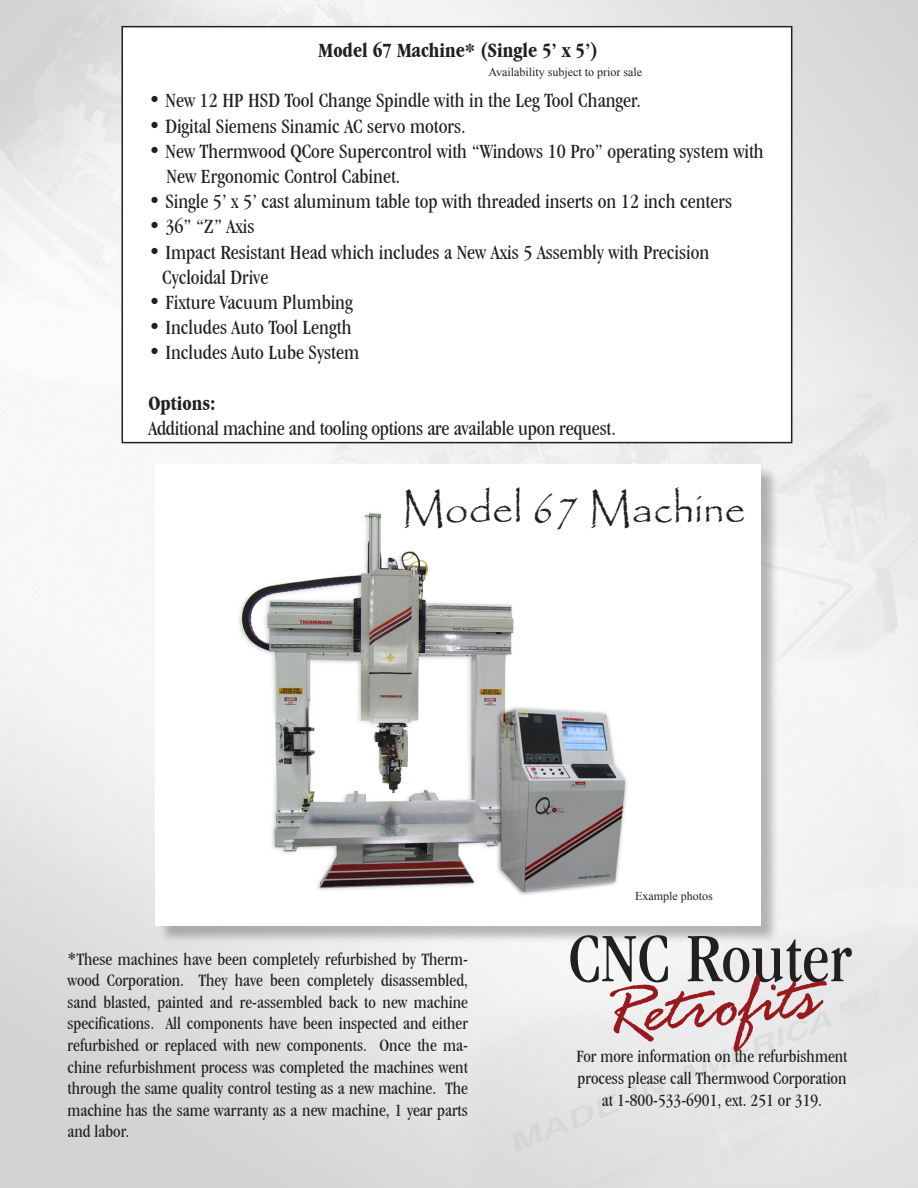
<style>
.page{position:relative;width:918px;height:1188px;background:#fff}
.page>*{position:absolute;margin:0;border:0;box-sizing:border-box;transform-origin:0 0}
.t1{font:76.5px "Rage Italic Let Plain";color:#981a1e}
.t2{font:condensed 72px "Garamond IT Cby BT";color:#231f20}
.t3{font:42px "Papyrus";color:#231f20}
.t4{font:condensed 21px/25.2px "Garamond IT Cby BT";color:#231f20}
.t5{font:700 condensed 21px "Garamond IT Cby BT";color:#231f20}
.t6{font:condensed 18px/21.6px "Garamond IT Cby BT";color:#231f20;text-align:center}
.t7{font:12px "Times New Roman";color:#231f20}
.s1{font-family:"Times New Roman";font-stretch:normal}
</style>
<div class="page">
<div style="left:158px;top:467px;width:622px;height:477px;background:#231f20;opacity:.3"></div>
<div style="left:156px;top:464px;width:605px;height:462px;background:#fff"></div>
<div style="left:122px;top:26px;width:670px;height:417px;border:2px solid #231f20"></div>
<img style="left:239px;top:513px;width:388px;height:382px">
<p class="t5" style="left:319px;top:38px;width:281px">Model 67 Machine* (Single 5’ x 5’)</p>
<p class="t4" style="left:148px;top:88px;width:494px">• New 12 HP HSD Tool Change Spindle with in the Leg Tool Changer.</p>
<p class="t4" style="left:148px;top:113px;width:319px">• Digital Siemens Sinamic AC servo motors.</p>
<p class="t4" style="left:167px;top:138px;width:599px;text-indent:-18px">• New Thermwood QCore Supercontrol with “Windows 10 Pro” operating system with<br>New Ergonomic Control Cabinet.</p>
<p class="t4" style="left:148px;top:189px;width:585px">• Single 5’ x 5’ cast aluminum table top with threaded inserts on 12 inch centers</p>
<p class="t4" style="left:148px;top:214px;width:108px">• 36” “Z” Axis</p>
<p class="t4" style="left:148px;top:239px;width:562px">• Impact Resistant Head which includes a New Axis 5 Assembly with Precision</p>
<p class="t4" style="left:162px;top:264px;width:108px">Cycloidal Drive</p>
<p class="t4" style="left:148px;top:289px;width:206px">• Fixture Vacuum Plumbing</p>
<p class="t4" style="left:148px;top:315px;width:204px">• Includes Auto Tool Length</p>
<p class="t4" style="left:148px;top:340px;width:212px">• Includes Auto Lube System</p>
<p class="t5" style="left:148px;top:391px;width:69px">Options:</p>
<p class="t4" style="left:148px;top:415px;width:469px">Additional machine and tooling options are available upon request.</p>
<p class="t7" style="left:488px;top:64px;width:155px">Availability subject to prior sale</p>
<p class="t3" style="left:402px;top:483px;width:346px">Model 67 Machine</p>
<p class="t6" style="left:68px;top:948px;width:402px;text-align:justify"><span class="s1">*</span>These machines have been completely refurbished by Therm&shy;wood Corporation. They have been completely disassembled, sand blasted, painted and re-assembled back to new machine specifications. All components have been inspected and either refurbished or replaced with new components. Once the ma&shy;chine refurbishment process was completed the machines went through the same quality control testing as a new machine. The machine has the same warranty as a new machine, 1 year parts and labor.</p>
<p class="t7" style="left:635px;top:888px;width:79px">Example photos</p>
<p class="t2" style="left:568px;top:917px;width:285px">CNC Router</p>
<p class="t1" style="left:601px;top:980px;width:216px;rotate:-5deg">Retrofits</p>
<p class="t6" style="left:577px;top:1046px;width:272px">For more information on the refurbishment process please call Thermwood Corporation at 1-800-533-6901, ext. 251 or 319.</p>
</div>
